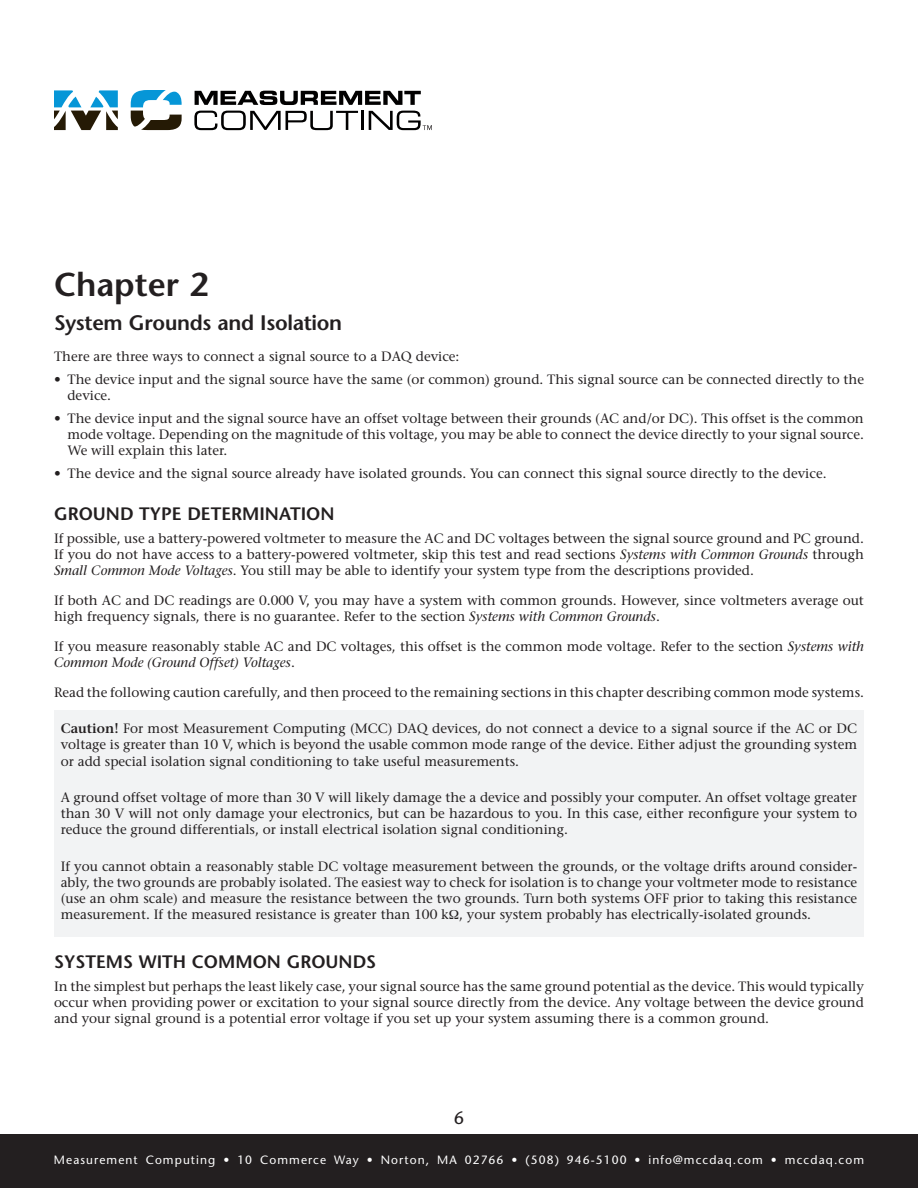
<style>
.page{position:relative;width:918px;height:1188px;background:#fff}
.page>*{position:absolute;margin:0;border:0;box-sizing:border-box;transform-origin:0 0}
.t1{font:600 33px "Stone Sans";color:#231f20}
.t2{font:600 21px "Stone Sans";letter-spacing:-.015em;color:#231f20}
.t3{font:600 18px "Stone Sans";color:#231f20}
.t4{font:18px "Stone Sans";color:#231f20}
.t5{font:13.5px/16.2px "Stone Serif";color:#231f20;text-align:justify}
.t6{font:12px "Stone Sans";letter-spacing:.09em;color:#fff}
.s1{font-style:italic}
.s2{font-weight:600}
</style>
<div class="page">
<div style="left:0;top:1134px;width:918px;height:54px;background:#231f20"></div>
<svg style="left:195px;top:91px;width:226px;height:14px"></svg>
<svg style="left:194px;top:111px;width:164px;height:19px"></svg>
<hr style="left:361px;top:111px;width:3px;height:19px;background:#010000">
<svg style="left:369px;top:111px;width:63px;height:19px"></svg>
<svg style="left:54px;top:90px;width:64px;height:40px"></svg>
<svg style="left:131px;top:90px;width:51px;height:40px"></svg>
<div style="left:54px;top:711px;width:810px;height:226px;background:#f2f3f4"></div>
<h1 class="t1" style="left:54px;top:264px;width:156px">CHAPTER 2</h1>
<h2 class="t2" style="left:54px;top:309px;width:290px">SYSTEM GROUNDS AND ISOLATION</h2>
<p class="t5" style="left:54px;top:348px;width:407px">There are three ways to connect a signal source to a DAQ device:</p>
<p class="t5" style="left:68px;top:371px;width:798px;text-indent:-14px">• The device input and the signal source have the same (or common) ground. This signal source can be connected directly to the device.</p>
<p class="t5" style="left:68px;top:410px;width:798px;text-indent:-14px">• The device input and the signal source have an offset voltage between their grounds (AC and/or DC). This offset is the common mode voltage. Depending on the magnitude of this voltage, you may be able to connect the device directly to your signal source.<br>We will explain this later.</p>
<p class="t5" style="left:54px;top:465px;width:774px">• The device and the signal source already have isolated grounds. You can connect this signal source directly to the device.</p>
<h3 class="t3" style="left:54px;top:502px;width:282px">GROUND TYPE DETERMINATION</h3>
<p class="t5" style="left:54px;top:530px;width:811px">If possible, use a battery-powered voltmeter to measure the AC and DC voltages between the signal source ground and PC ground.<br>If you do not have access to a battery-powered voltmeter, skip this test and read sections <span class="s1">Systems with Common Grounds</span> through <span class="s1">Small Common Mode Voltages</span>. You still may be able to identify your system type from the descriptions provided.</p>
<p class="t5" style="left:54px;top:592px;width:811px">If both AC and DC readings are 0.000 V, you may have a system with common grounds. However, since voltmeters average out high frequency signals, there is no guarantee. Refer to the section <span class="s1">Systems with Common Grounds</span>.</p>
<p class="t5" style="left:54px;top:638px;width:811px">If you measure reasonably stable AC and DC voltages, this offset is the common mode voltage. Refer to the section <span class="s1">Systems with<br>Common Mode (Ground Offset) Voltages</span>.</p>
<p class="t5" style="left:54px;top:684px;width:812px">Read the following caution carefully, and then proceed to the remaining sections in this chapter describing common mode systems.</p>
<p class="t5" style="left:61px;top:720px;width:798px"><span class="s2">Caution!</span> For most Measurement Computing (MCC) DAQ devices, do not connect a device to a signal source if the AC or DC voltage is greater than 10 V, which is beyond the usable common mode range of the device. Either adjust the grounding system or add special isolation signal conditioning to take useful measurements.</p>
<p class="t5" style="left:61px;top:789px;width:798px">A ground offset voltage of more than 30 V will likely damage the a device and possibly your computer. An offset voltage greater than 30 V will not only damage your electronics, but can be hazardous to you. In this case, either reconfigure your system to reduce the ground differentials, or install electrical isolation signal conditioning.</p>
<p class="t5" style="left:61px;top:858px;width:798px">If you cannot obtain a reasonably stable DC voltage measurement between the grounds, or the voltage drifts around consider&shy;ably, the two grounds are probably isolated. The easiest way to check for isolation is to change your voltmeter mode to resistance (use an ohm scale) and measure the resistance between the two grounds. Turn both systems OFF prior to taking this resistance measurement. If the measured resistance is greater than 100 k , your system probably has electrically-isolated grounds.</p>
<h3 class="t3" style="left:54px;top:951px;width:321px">SYSTEMS WITH COMMON GROUNDS</h3>
<p class="t5" style="left:54px;top:978px;width:811px">In the simplest but perhaps the least likely case, your signal source has the same ground potential as the device. This would typically occur when providing power or excitation to your signal source directly from the device. Any voltage between the device ground and your signal ground is a potential error voltage if you set up your system assuming there is a common ground.</p>
<h3 class="t4" style="left:454px;top:1107px;width:12px">6</h3>
<p class="t6" style="left:54px;top:1152px;width:812px">Measurement Computing • 10 Commerce Way • Norton, MA 02766 • (508) 946-5100 • info@mccdaq.com • mccdaq.com</p>
</div>
